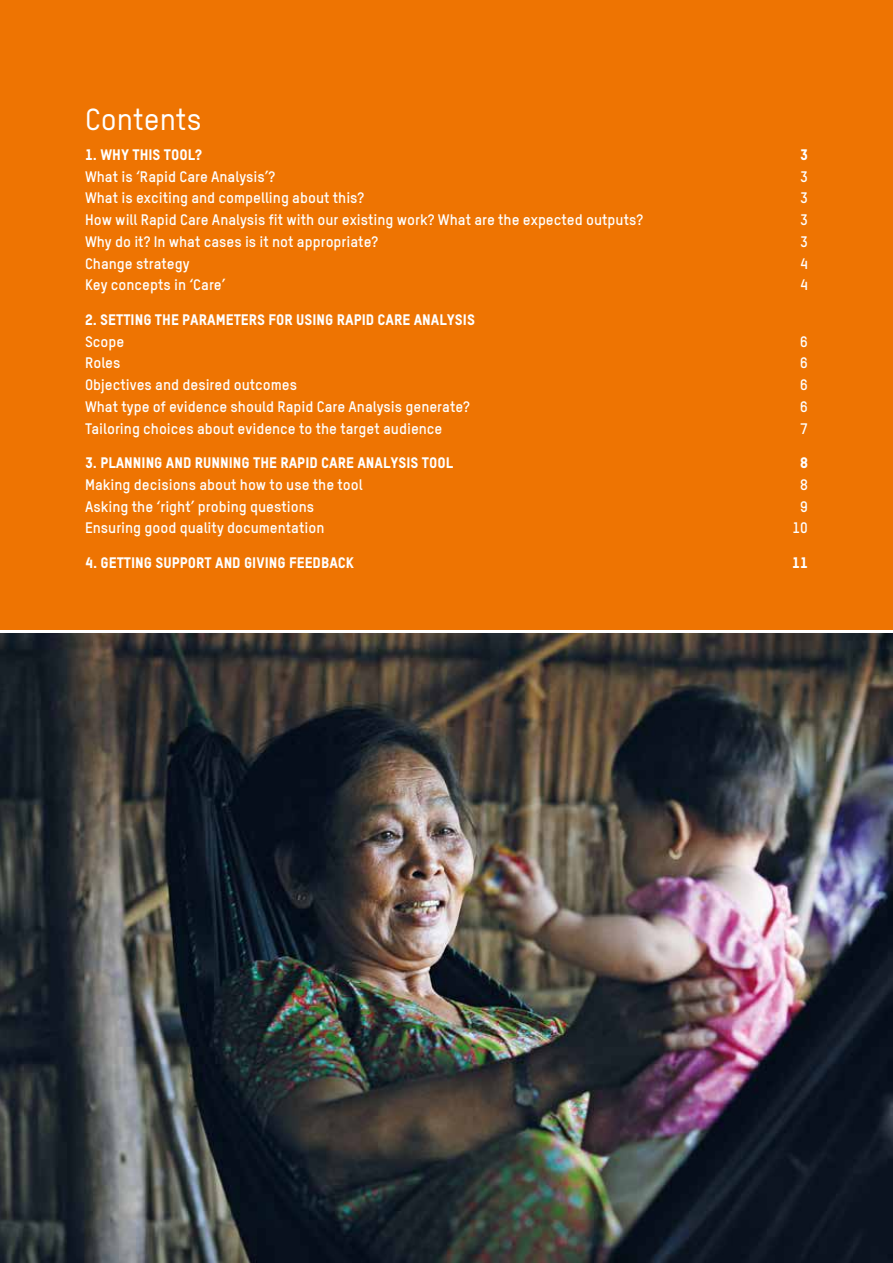
<style>
.page{position:relative;width:893px;height:1263px;background:#fff}
.page>*{position:absolute;margin:0;border:0;box-sizing:border-box;transform-origin:0 0}
.t1{font:500 30px "Oxfam TSTARPRO";color:#fff}
.t2{font:700 15px "Oxfam TSTARPRO";color:#fff}
.t3{font:15px "Oxfam TSTARPRO Headline";color:#fff}
</style>
<div class="page">
<div style="left:0;top:0;width:893px;height:629px;background:#ee7402"></div>
<img style="left:0;top:634px;width:893px;height:629px">
<h1 class="t1" style="left:85px;top:100px;width:118px">Contents</h1>
<p class="t3" style="left:85px;top:145px;width:118px">1. WHY THIS TOOL?</p>
<p class="t3" style="left:800px;top:145px;width:9px">3</p>
<p class="t2" style="left:85px;top:167px;width:192px">What is ‘Rapid Care Analysis’?</p>
<p class="t2" style="left:800px;top:167px;width:9px">3</p>
<p class="t2" style="left:85px;top:188px;width:281px">What is exciting and compelling about this?</p>
<p class="t2" style="left:800px;top:188px;width:9px">3</p>
<p class="t2" style="left:85px;top:210px;width:559px">How will Rapid Care Analysis fit with our existing work? What are the expected outputs?</p>
<p class="t2" style="left:800px;top:210px;width:9px">3</p>
<p class="t2" style="left:85px;top:232px;width:295px">Why do it? In what cases is it not appropriate?</p>
<p class="t2" style="left:800px;top:232px;width:9px">3</p>
<p class="t2" style="left:85px;top:254px;width:106px">Change strategy</p>
<p class="t2" style="left:800px;top:254px;width:9px">4</p>
<p class="t2" style="left:85px;top:275px;width:142px">Key concepts in ‘Care’</p>
<p class="t2" style="left:800px;top:275px;width:9px">4</p>
<p class="t3" style="left:85px;top:310px;width:391px">2. SETTING THE PARAMETERS FOR USING RAPID CARE ANALYSIS</p>
<p class="t2" style="left:85px;top:332px;width:41px">Scope</p>
<p class="t2" style="left:800px;top:332px;width:9px">6</p>
<p class="t2" style="left:85px;top:353px;width:37px">Roles</p>
<p class="t2" style="left:800px;top:353px;width:9px">6</p>
<p class="t2" style="left:85px;top:375px;width:214px">Objectives and desired outcomes</p>
<p class="t2" style="left:800px;top:375px;width:9px">6</p>
<p class="t2" style="left:85px;top:397px;width:386px">What type of evidence should Rapid Care Analysis generate?</p>
<p class="t2" style="left:800px;top:397px;width:9px">6</p>
<p class="t2" style="left:85px;top:419px;width:359px">Tailoring choices about evidence to the target audience</p>
<p class="t2" style="left:800px;top:419px;width:9px">7</p>
<p class="t3" style="left:85px;top:453px;width:370px">3. PLANNING AND RUNNING THE RAPID CARE ANALYSIS TOOL</p>
<p class="t3" style="left:800px;top:453px;width:9px">8</p>
<p class="t2" style="left:85px;top:475px;width:279px">Making decisions about how to use the tool</p>
<p class="t2" style="left:800px;top:475px;width:9px">8</p>
<p class="t2" style="left:85px;top:497px;width:231px">Asking the ‘right’ probing questions</p>
<p class="t2" style="left:800px;top:497px;width:9px">9</p>
<p class="t2" style="left:85px;top:518px;width:241px">Ensuring good quality documentation</p>
<p class="t2" style="left:792px;top:518px;width:17px">10</p>
<p class="t3" style="left:85px;top:553px;width:271px">4. GETTING SUPPORT AND GIVING FEEDBACK</p>
<p class="t3" style="left:792px;top:553px;width:17px">11</p>
</div>
